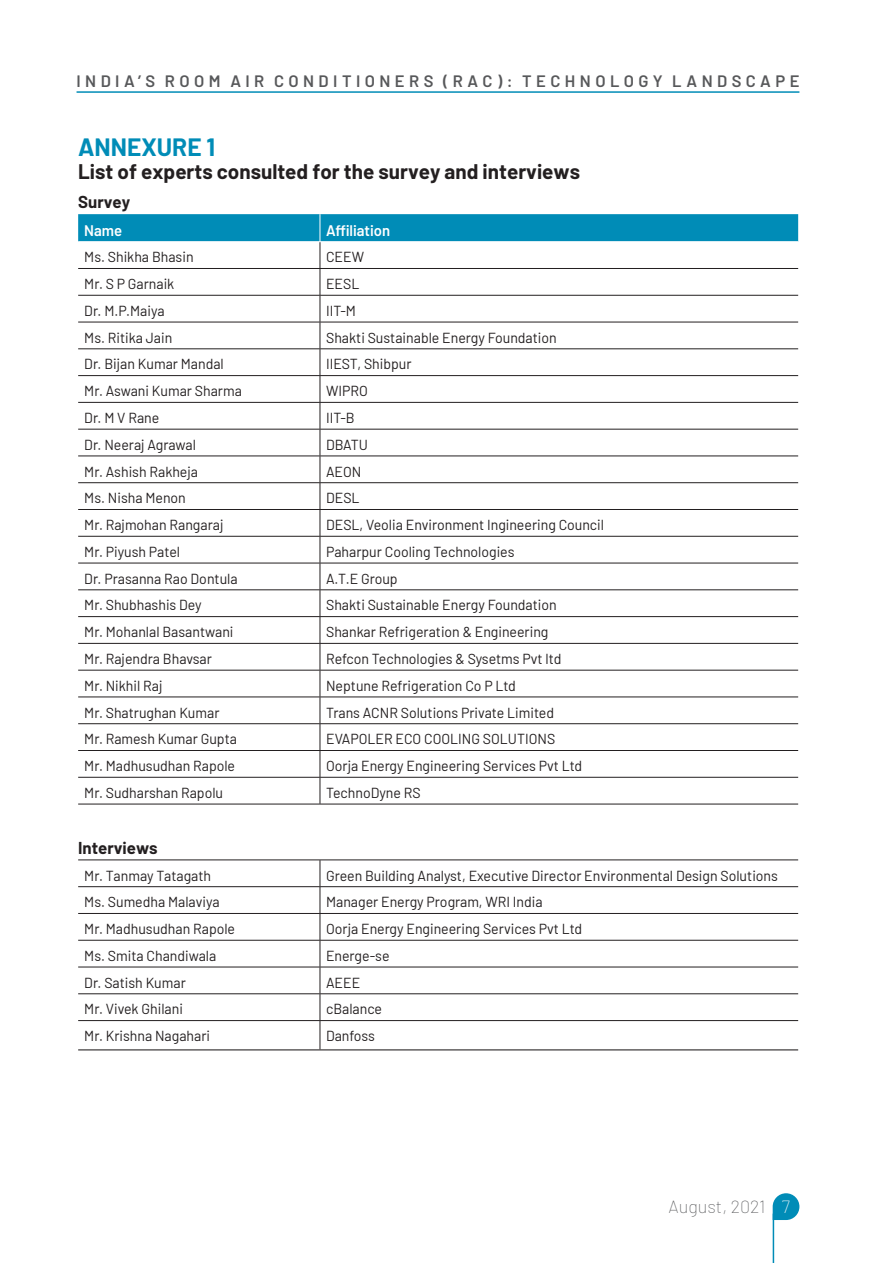
<style>
.page{position:relative;width:893px;height:1263px;background:#fff}
.page>*{position:absolute;margin:0;border:0;box-sizing:border-box;transform-origin:0 0}
.t1{font:700 24.45px "Barlow";color:#008cb7}
.t2{font:700 20.7px "Barlow";color:#231f20}
.t3{font:100 18px "Barlow";color:#57585a}
.t4{font:700 16.8px "Barlow";color:#231f20}
.t5{font:600 16.5px "Barlow";letter-spacing:.27em;color:#57585a}
.t6{font:600 15.3px "Barlow";color:#fff}
.t7{font:14.55px "Barlow";color:#231f20}
.s1{color:#fff}
</style>
<div class="page">
<hr style="left:77px;top:91px;width:722px;height:2px;background:#008cb7">
<svg style="left:773px;top:1193px;width:26px;height:27px"></svg>
<hr style="left:773px;top:1213px;width:1px;height:50px;background:#008cb7">
<hr style="left:78px;top:804px;width:242px;height:1px;background:#231f20">
<hr style="left:320px;top:804px;width:478px;height:1px;background:#231f20">
<hr style="left:78px;top:859px;width:242px;height:1px;background:#231f20">
<hr style="left:320px;top:859px;width:478px;height:1px;background:#231f20">
<hr style="left:78px;top:886px;width:242px;height:1px;background:#231f20">
<hr style="left:320px;top:886px;width:478px;height:1px;background:#231f20">
<hr style="left:78px;top:913px;width:242px;height:1px;background:#231f20">
<hr style="left:320px;top:913px;width:478px;height:1px;background:#231f20">
<hr style="left:78px;top:940px;width:242px;height:1px;background:#231f20">
<hr style="left:320px;top:940px;width:478px;height:1px;background:#231f20">
<hr style="left:78px;top:967px;width:242px;height:1px;background:#231f20">
<hr style="left:320px;top:967px;width:478px;height:1px;background:#231f20">
<hr style="left:78px;top:993px;width:242px;height:1px;background:#231f20">
<hr style="left:320px;top:993px;width:478px;height:1px;background:#231f20">
<hr style="left:78px;top:1020px;width:242px;height:1px;background:#231f20">
<hr style="left:320px;top:1020px;width:478px;height:1px;background:#231f20">
<svg style="left:320px;top:860px;width:1px;height:189px"></svg>
<svg style="left:78px;top:214px;width:720px;height:590px"></svg>
<hr style="left:78px;top:241px;width:242px;height:1px;background:#fff">
<hr style="left:320px;top:241px;width:478px;height:1px;background:#fff">
<hr style="left:78px;top:1049px;width:242px;height:1px;background:#231f20">
<hr style="left:320px;top:1049px;width:478px;height:1px;background:#231f20">
<p class="t5" style="left:77px;top:69px;width:166px">INDI A’S ROOM AIR</p>
<p class="t5" style="left:274px;top:69px;width:527px">CONDI TI ONER S (RAC): TECHNOLOGY L ANDSCAPE</p>
<h1 class="t1" style="left:78px;top:129px;width:139px">ANNEXURE 1</h1>
<h2 class="t2" style="left:78px;top:156px;width:503px">List of experts consulted for the survey and interviews</h2>
<p class="t4" style="left:78px;top:190px;width:54px">Survey</p>
<p class="t6" style="left:84px;top:219px;width:39px">NAME</p>
<p class="t6" style="left:326px;top:219px;width:66px">AFFILIATION</p>
<p class="t7" style="left:84px;top:247px;width:111px">Ms. Shikha Bhasin</p>
<p class="t7" style="left:326px;top:247px;width:40px">CEEW</p>
<p class="t7" style="left:84px;top:273px;width:92px">Mr. S P Garnaik</p>
<p class="t7" style="left:326px;top:273px;width:35px">EESL</p>
<p class="t7" style="left:84px;top:300px;width:82px">Dr. M.P.Maiya</p>
<p class="t7" style="left:326px;top:300px;width:31px">IIT-M</p>
<p class="t7" style="left:84px;top:327px;width:90px">Ms. Ritika Jain</p>
<p class="t7" style="left:326px;top:327px;width:232px">Shakti Sustainable Energy Foundation</p>
<p class="t7" style="left:84px;top:354px;width:141px">Dr. Bijan Kumar Mandal</p>
<p class="t7" style="left:326px;top:354px;width:87px">IIEST, Shibpur</p>
<p class="t7" style="left:84px;top:380px;width:159px">Mr. Aswani Kumar Sharma</p>
<p class="t7" style="left:326px;top:380px;width:43px">WIPRO</p>
<p class="t7" style="left:84px;top:407px;width:76px">Dr. M V Rane</p>
<p class="t7" style="left:326px;top:407px;width:30px">IIT-B</p>
<p class="t7" style="left:84px;top:434px;width:113px">Dr. Neeraj Agrawal</p>
<p class="t7" style="left:326px;top:434px;width:44px">DBATU</p>
<p class="t7" style="left:84px;top:461px;width:115px">Mr. Ashish Rakheja</p>
<p class="t7" style="left:326px;top:461px;width:37px">AEON</p>
<p class="t7" style="left:84px;top:488px;width:103px">Ms. Nisha Menon</p>
<p class="t7" style="left:326px;top:488px;width:35px">DESL</p>
<p class="t7" style="left:84px;top:514px;width:141px">Mr. Rajmohan Rangaraj</p>
<p class="t7" style="left:326px;top:514px;width:280px">DESL, Veolia Environment Ingineering Council</p>
<p class="t7" style="left:84px;top:541px;width:97px">Mr. Piyush Patel</p>
<p class="t7" style="left:326px;top:541px;width:190px">Paharpur Cooling Technologies</p>
<p class="t7" style="left:84px;top:568px;width:155px">Dr. Prasanna Rao Dontula</p>
<p class="t7" style="left:326px;top:568px;width:73px">A.T.E Group</p>
<p class="t7" style="left:84px;top:595px;width:119px">Mr. Shubhashis Dey</p>
<p class="t7" style="left:326px;top:595px;width:232px">Shakti Sustainable Energy Foundation</p>
<p class="t7" style="left:84px;top:621px;width:151px">Mr. Mohanlal Basantwani</p>
<p class="t7" style="left:326px;top:621px;width:224px">Shankar Refrigeration &amp; Engineering</p>
<p class="t7" style="left:84px;top:648px;width:129px">Mr. Rajendra Bhavsar</p>
<p class="t7" style="left:326px;top:648px;width:237px">Refcon Technologies &amp; Sysetms Pvt ltd</p>
<p class="t7" style="left:84px;top:675px;width:80px">Mr. Nikhil Raj</p>
<p class="t7" style="left:326px;top:675px;width:191px">Neptune Refrigeration Co P Ltd</p>
<p class="t7" style="left:84px;top:702px;width:137px">Mr. Shatrughan Kumar</p>
<p class="t7" style="left:326px;top:702px;width:230px">Trans ACNR Solutions Private Limited</p>
<p class="t7" style="left:84px;top:728px;width:154px">Mr. Ramesh Kumar Gupta</p>
<p class="t7" style="left:326px;top:728px;width:231px">EVAPOLER ECO COOLING SOLUTIONS</p>
<p class="t7" style="left:84px;top:755px;width:152px">Mr. Madhusudhan Rapole</p>
<p class="t7" style="left:326px;top:755px;width:258px">Oorja Energy Engineering Services Pvt Ltd</p>
<p class="t7" style="left:84px;top:782px;width:140px">Mr. Sudharshan Rapolu</p>
<p class="t7" style="left:326px;top:782px;width:96px">TechnoDyne RS</p>
<p class="t4" style="left:78px;top:835px;width:81px">Interviews</p>
<p class="t7" style="left:84px;top:865px;width:128px">Mr. Tanmay Tatagath</p>
<p class="t7" style="left:326px;top:865px;width:453px">Green Building Analyst, Executive Director Environmental Design Solutions</p>
<p class="t7" style="left:84px;top:891px;width:137px">Ms. Sumedha Malaviya</p>
<p class="t7" style="left:326px;top:891px;width:218px">Manager Energy Program, WRI India</p>
<p class="t7" style="left:84px;top:918px;width:152px">Mr. Madhusudhan Rapole</p>
<p class="t7" style="left:326px;top:918px;width:258px">Oorja Energy Engineering Services Pvt Ltd</p>
<p class="t7" style="left:84px;top:945px;width:134px">Ms. Smita Chandiwala</p>
<p class="t7" style="left:326px;top:945px;width:65px">Energe-se</p>
<p class="t7" style="left:84px;top:972px;width:103px">Dr. Satish Kumar</p>
<p class="t7" style="left:326px;top:972px;width:36px">AEEE</p>
<p class="t7" style="left:84px;top:999px;width:100px">Mr. Vivek Ghilani</p>
<p class="t7" style="left:326px;top:999px;width:58px">cBalance</p>
<p class="t7" style="left:84px;top:1025px;width:127px">Mr. Krishna Nagahari</p>
<p class="t7" style="left:326px;top:1025px;width:50px">Danfoss</p>
<p class="t3" style="left:669px;top:1194px;width:123px">August, 2021 <span class="s1">7</span><sup>7</sup></p>
</div>
